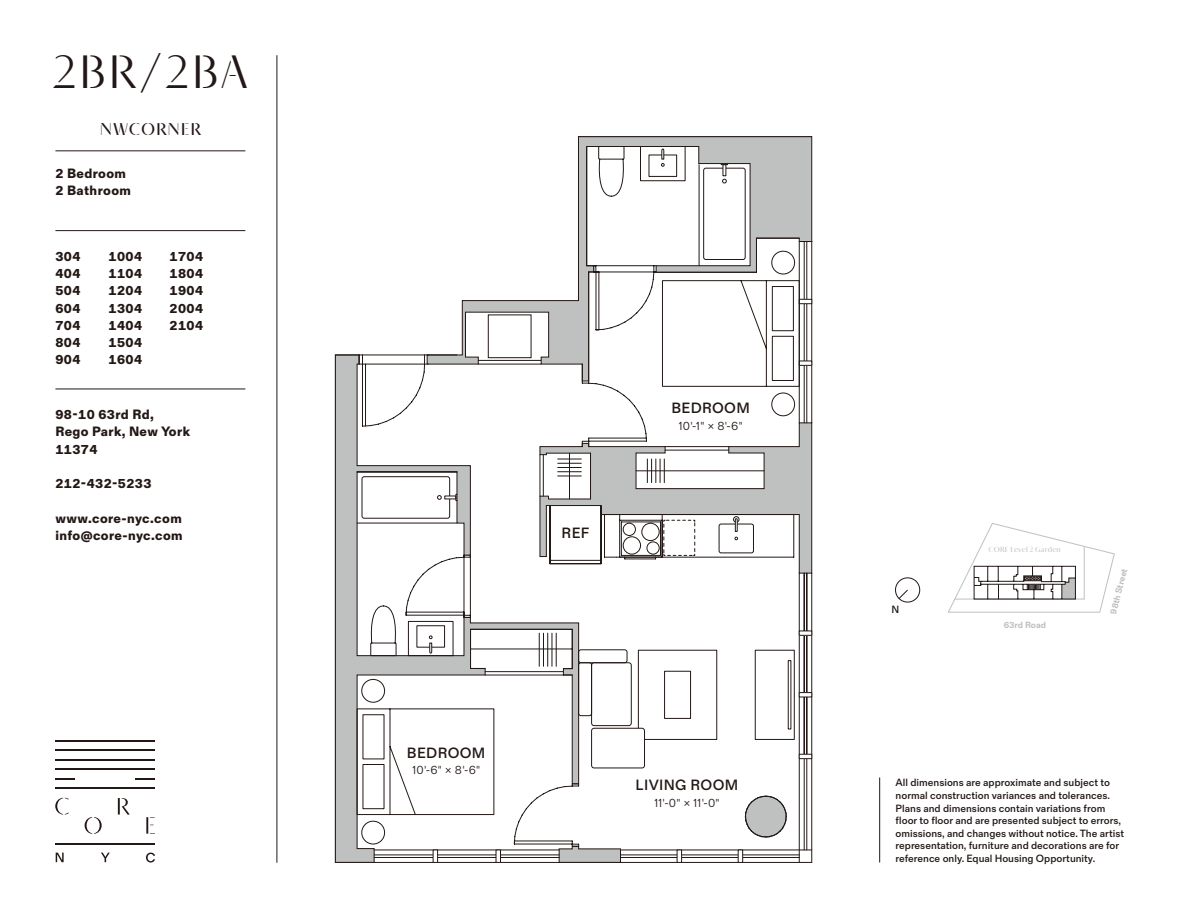
<style>
.page{position:relative;width:1188px;height:918px;background:#fff}
.page>*{position:absolute;margin:0;border:0;box-sizing:border-box;transform-origin:0 0}
.t1{font:47.25px "Auguste Sans Pro";letter-spacing:.05em;color:#221815}
.t2{font:500 17.25px "Auguste Sans Pro";letter-spacing:.05em;color:#221815}
.t3{font:500 14.85px "Fold Grotesque Pro";letter-spacing:.02em;color:#221815}
.t4{font:800 13.5px/17.2px "Fold Grotesque Pro";letter-spacing:.03em;color:#221815}
.t5{font:300 12.15px "Fold Grotesque Pro";letter-spacing:.02em;color:#221815}
.t6{font:500 10.5px/12.6px "Fold Grotesque Pro";color:#221815}
.t7{font:700 9px "Fold Grotesque Pro";color:#bfc0c0}
.t8{font:500 7.5px "Auguste Sans Pro";letter-spacing:.03em;color:#bfc0c0}
</style>
<div class="page">
<svg style="left:335px;top:136px;width:477px;height:727px"></svg>
<svg style="left:335px;top:355px;width:22px;height:8px"></svg>
<div style="left:799px;top:299px;width:13px;height:5px;background:#fff"></div>
<div style="left:799px;top:299px;width:13px;height:5px;border:1px solid #221815"></div>
<svg style="left:359px;top:355px;width:453px;height:508px"></svg>
<div style="left:677px;top:850px;width:5px;height:12px;background:#fff"></div>
<div style="left:677px;top:850px;width:5px;height:13px;border:1px solid #221815"></div>
<div style="left:738px;top:850px;width:5px;height:12px;background:#fff"></div>
<div style="left:738px;top:850px;width:5px;height:13px;border:1px solid #221815"></div>
<svg style="left:357px;top:146px;width:443px;height:698px"></svg>
<svg style="left:662px;top:149px;width:2px;height:10px"></svg>
<div style="left:704px;top:168px;width:41px;height:92px;border:1px solid #221815;border-radius:2px"></div>
<svg style="left:370px;top:163px;width:358px;height:504px"></svg>
<svg style="left:429px;top:643px;width:3px;height:10px"></svg>
<div style="left:362px;top:477px;width:88px;height:41px;border:1px solid #221815;border-radius:2px"></div>
<svg style="left:437px;top:494px;width:317px;height:65px"></svg>
<div style="left:592px;top:728px;width:53px;height:40px;background:#fff;border-radius:3px"></div>
<div style="left:591px;top:728px;width:54px;height:40px;border:1px solid #221815;border-radius:3px"></div>
<svg style="left:578px;top:649px;width:217px;height:91px"></svg>
<hr style="left:56px;top:788px;width:99px;height:1px;background:#221815">
<svg style="left:56px;top:778px;width:19px;height:2px"></svg>
<svg style="left:136px;top:778px;width:19px;height:2px"></svg>
<hr style="left:56px;top:769px;width:99px;height:1px;background:#221815">
<hr style="left:56px;top:759px;width:99px;height:1px;background:#221815">
<hr style="left:56px;top:749px;width:99px;height:2px;background:#221815">
<hr style="left:56px;top:740px;width:99px;height:1px;background:#221815">
<svg style="left:55px;top:798px;width:13px;height:17px"></svg>
<svg style="left:85px;top:817px;width:17px;height:17px"></svg>
<svg style="left:118px;top:798px;width:12px;height:17px"></svg>
<svg style="left:146px;top:817px;width:9px;height:17px"></svg>
<hr style="left:56px;top:843px;width:99px;height:1px;background:#221815">
<svg style="left:56px;top:853px;width:8px;height:9px"></svg>
<svg style="left:101px;top:853px;width:9px;height:9px"></svg>
<svg style="left:146px;top:853px;width:9px;height:10px"></svg>
<hr style="left:277px;top:55px;width:1px;height:808px;background:#221815">
<hr style="left:879px;top:777px;width:1px;height:86px;background:#221815">
<hr style="left:55px;top:150px;width:190px;height:1px;background:#221815">
<hr style="left:55px;top:230px;width:190px;height:1px;background:#221815">
<hr style="left:55px;top:389px;width:190px;height:1px;background:#221815">
<svg style="left:895px;top:577px;width:26px;height:26px"></svg>
<svg style="left:948px;top:523px;width:167px;height:90px"></svg>
<h1 class="t1" style="left:53px;top:45px;width:197px">2BR/2BA</h1>
<h2 class="t2" style="left:100px;top:119px;width:102px">NWCORNER</h2>
<p class="t4" style="left:55px;top:165px;width:77px">2 Bedroom<br>2 Bathroom</p>
<p class="t4" style="left:55px;top:248px;width:27px;text-align:justify">304<br>404<br>504<br>604<br>704<br>804<br>904</p>
<p class="t4" style="left:109px;top:248px;width:35px;text-align:justify">1004<br>1104<br>1204<br>1304<br>1404<br>1504<br>1604</p>
<p class="t4" style="left:169px;top:248px;width:35px;text-align:justify">1704<br>1804<br>1904<br>2004<br>2104</p>
<p class="t4" style="left:55px;top:406px;width:136px">98-10 63rd Rd,<br>Rego Park, New York<br>11374</p>
<p class="t4" style="left:55px;top:475px;width:98px">212-432-5233</p>
<p class="t4" style="left:55px;top:510px;width:129px">www.core-nyc.com info@core-nyc.com</p>
<h3 class="t3" style="left:562px;top:524px;width:29px">REF</h3>
<h3 class="t3" style="left:671px;top:399px;width:80px">BEDROOM</h3>
<p class="t5" style="left:679px;top:418px;width:66px">10'-1" × 8'-6"</p>
<h3 class="t3" style="left:407px;top:743px;width:80px">BEDROOM</h3>
<p class="t5" style="left:412px;top:763px;width:69px">10'-6" × 8'-6"</p>
<h3 class="t3" style="left:636px;top:776px;width:104px">LIVING ROOM</h3>
<p class="t5" style="left:654px;top:795px;width:67px">11'-0" × 11'-0"</p>
<p class="t6" style="left:891px;top:603px;width:9px">N</p>
<p class="t8" style="left:989px;top:546px;width:74px">CORE Level 2 Garden</p>
<p class="t7" style="left:1004px;top:619px;width:44px">63rd Road</p>
<p class="t7" style="left:1108px;top:613px;width:48px;rotate:-76deg">98th Street</p>
<p class="t6" style="left:896px;top:777px;width:230px">All dimensions are approximate and subject to normal construction variances and tolerances.<br>Plans and dimensions contain variations from floor to floor and are presented subject to errors, omissions, and changes without notice. The artist representation, furniture and decorations are for reference only. Equal Housing Opportunity.</p>
</div>
